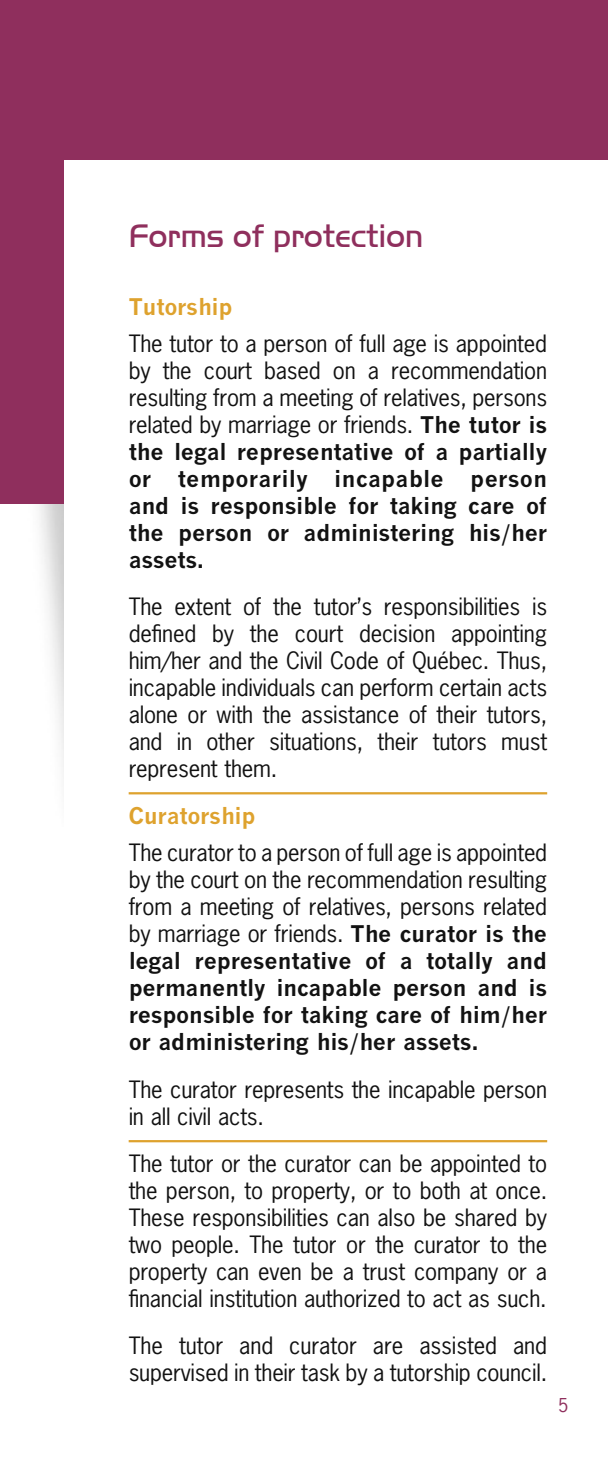
<style>
.page{position:relative;width:608px;height:1458px;background:#fff}
.page>*{position:absolute;margin:0;border:0;box-sizing:border-box;transform-origin:0 0}
.t1{font:33.75px "Handel Got D Ligh";letter-spacing:-.01em;color:#8f2f5d}
.t2{font:22.5px/27px "News Gothic Std";letter-spacing:-.01em;color:#121212;text-align:justify}
.t3{font:700 22.5px/27px "M News Gothic";letter-spacing:-.01em;color:#121212;text-align:justify}
.H3_1{font:700 22.5px "M News Gothic";letter-spacing:-.01em;color:#dea22e}
.t4{font:18px "News Gothic Std";color:#8f2f5d}
.s1{font-family:"News Gothic Std";font-weight:400}
</style>
<div class="page">
<div style="left:0;top:0;width:608px;height:504px;background:#8f2f5d"></div>
<div style="left:65px;top:160px;width:543px;height:1225px;background:#fff"></div>
<hr style="left:129px;top:792px;width:418px;height:2px;background:#dea22e">
<hr style="left:129px;top:1140px;width:418px;height:2px;background:#dea22e">
<h2 class="t1" style="left:129px;top:217px;width:296px">Forms of protection</h2>
<h3 class="H3_1" style="left:129px;top:293px;width:105px">Tutorship</h3>
<p class="t3" style="left:129px;top:330px;width:420px"><span class="s1">The tutor to a person of full age is appointed by the court based on a recommendation resulting from a meeting of relatives, persons related by marriage or friends.</span> The tutor is the legal representative of a partially or temporarily incapable person and is responsible for taking care of the person or administering his/her assets.</p>
<p class="t2" style="left:129px;top:593px;width:420px">The extent of the tutor’s responsibilities is defined by the court decision appointing him/her and the Civil Code of Québec. Thus, incapable individuals can perform certain acts alone or with the assistance of their tutors, and in other situations, their tutors must represent them.</p>
<h3 class="H3_1" style="left:129px;top:802px;width:128px">Curatorship</h3>
<p class="t3" style="left:129px;top:839px;width:420px"><span class="s1">The curator to a person of full age is appointed by the court on the recommendation resulting from a meeting of relatives, persons related by marriage or friends.</span> The curator is the legal representative of a totally and permanently incapable person and is responsible for taking care of him/her or administering his/her assets.</p>
<p class="t2" style="left:129px;top:1075px;width:420px">The curator represents the incapable person in all civil acts.</p>
<p class="t2" style="left:129px;top:1150px;width:420px">The tutor or the curator can be appointed to the person, to property, or to both at once.<br>These responsibilities can also be shared by two people. The tutor or the curator to the property can even be a trust company or a financial institution authorized to act as such.</p>
<p class="t2" style="left:129px;top:1332px;width:420px">The tutor and curator are assisted and supervised in their task by a tutorship council.</p>
<p class="t4" style="left:558px;top:1394px;width:12px">5</p>
</div>
